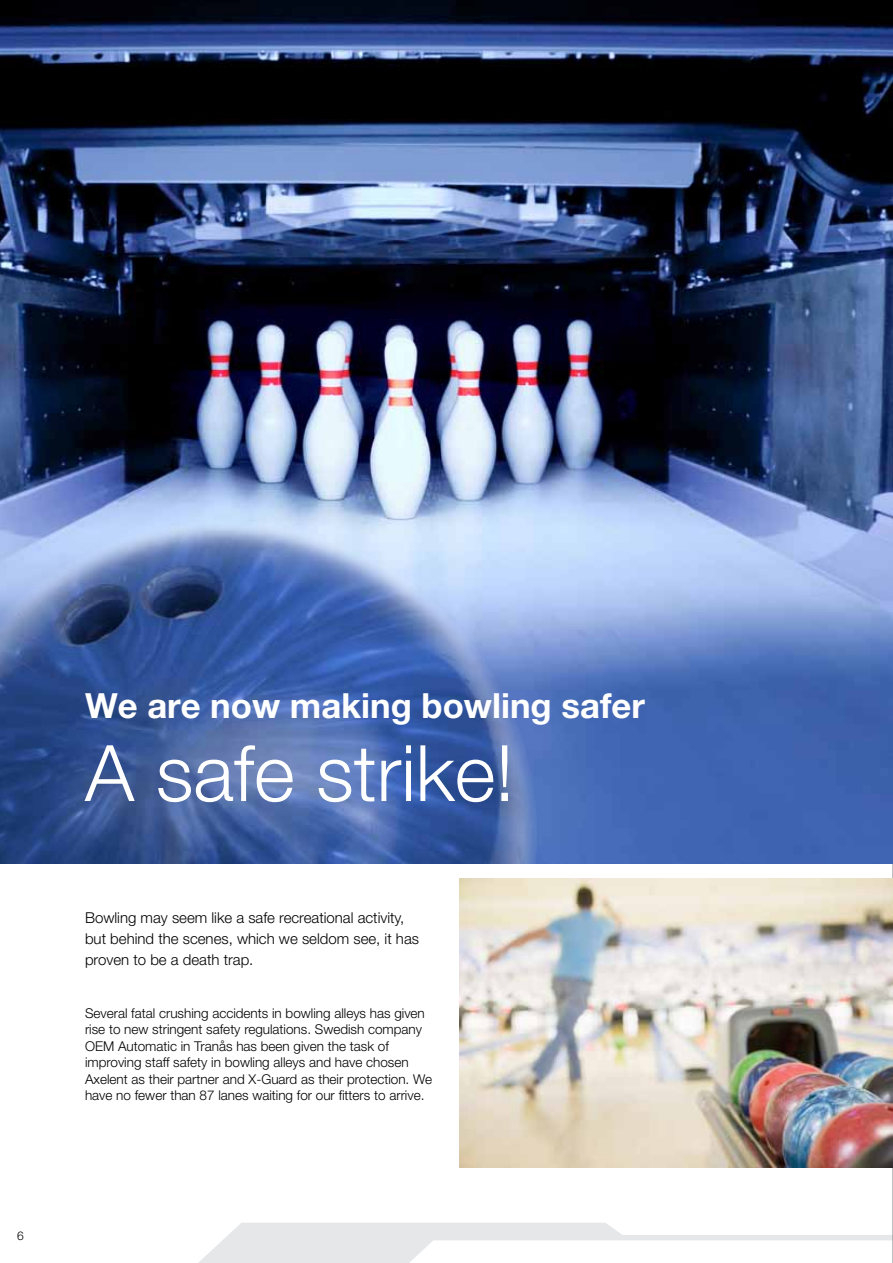
<style>
.page{position:relative;width:893px;height:1263px;background:#fff}
.page>*{position:absolute;margin:0;border:0;box-sizing:border-box;transform-origin:0 0}
.t1{font:300 78px "Helvetica Neue LT Pro";color:#fff}
.t2{font:700 34.65px "Helvetica Neue LT Pro";color:#fff}
.t3{font:300 15px/21px "Helvetica Neue LT Pro";color:#000}
.t4{font:300 13.5px/16.5px "Helvetica Neue LT Pro";color:#000}
.t5{font:300 12px "Helvetica Neue LT Pro";color:#000}
</style>
<div class="page">
<svg style="left:198px;top:1223px;width:694px;height:40px"></svg>
<hr style="left:892px;top:0;width:1px;height:1263px;background:#808285">
<img style="left:0;top:0;width:893px;height:863px">
<img style="left:0;top:506px;width:571px;height:357px">
<img style="left:459px;top:879px;width:434px;height:288px">
<p class="t5" style="left:17px;top:1229px;width:8px">6</p>
<h2 class="t2" style="left:85px;top:684px;width:561px">We are now making bowling safer</h2>
<h1 class="t1" style="left:85px;top:725px;width:430px">A safe strike!</h1>
<p class="t3" style="left:85px;top:907px;width:335px">Bowling may seem like a safe recreational activity, but behind the scenes, which we seldom see, it has proven to be a death trap.</p>
<p class="t4" style="left:85px;top:1004px;width:349px">Several fatal crushing accidents in bowling alleys has given rise to new stringent safety regulations. Swedish company OEM Automatic in Tranås has been given the task of improving staff safety in bowling alleys and have chosen Axelent as their partner and X-Guard as their protection. We have no fewer than 87 lanes waiting for our fitters to arrive.</p>
</div>
